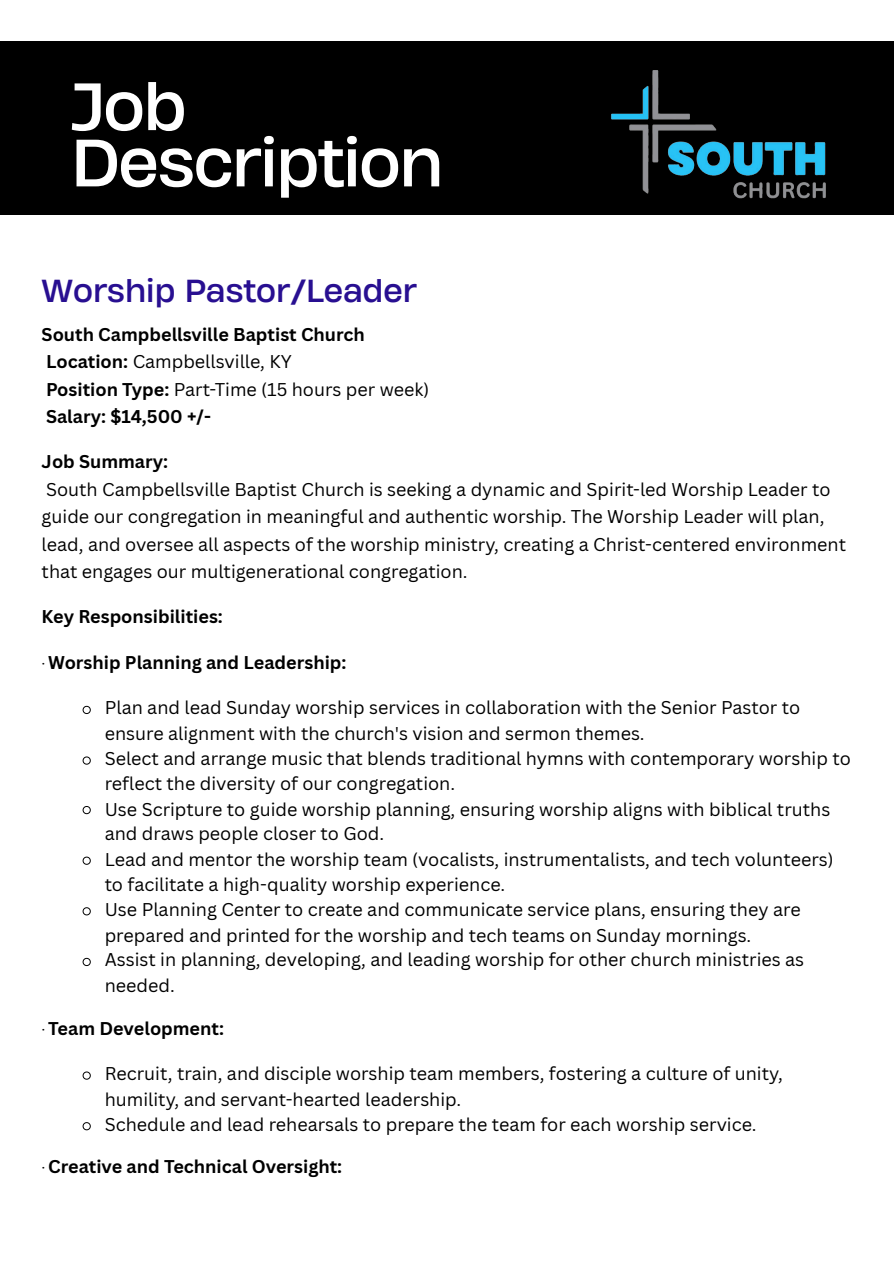
<style>
.page{position:relative;width:894px;height:1263px;background:#fff}
.page>*{position:absolute;margin:0;border:0;box-sizing:border-box;transform-origin:0 0}
.t1{font:62.85px/56.2px "Heading Now 74";letter-spacing:-.025em;color:#fff}
.t2{font:30px "Heading Now 74";color:#280f91}
.t3{font:18px/27.6px "Canva Sans";color:#000}
.t4{font:700 18px/27.3px "Canva Sans";color:#000}
.s1{font-weight:400}
.s2{font-weight:700}
.s3{font-weight:400;font-size:15px}
</style>
<div class="page">
<div style="left:0;top:42px;width:893px;height:173px;background:#000"></div>
<img style="left:611px;top:70px;width:215px;height:129px">
<svg style="left:82px;top:706px;width:9px;height:8px"></svg>
<svg style="left:82px;top:756px;width:9px;height:9px"></svg>
<svg style="left:82px;top:806px;width:9px;height:8px"></svg>
<svg style="left:82px;top:856px;width:9px;height:9px"></svg>
<svg style="left:82px;top:907px;width:9px;height:9px"></svg>
<svg style="left:82px;top:958px;width:9px;height:8px"></svg>
<svg style="left:82px;top:1071px;width:9px;height:9px"></svg>
<svg style="left:82px;top:1122px;width:9px;height:8px"></svg>
<p class="t1" style="left:71px;top:77px;width:374px">Job<br>Description</p>
<h1 class="t2" style="left:42px;top:270px;width:377px">Worship Pastor/Leader</h1>
<h2 class="t4" style="left:42px;top:320px;width:389px">South Campbellsville Baptist Church Location: <span class="s1">Campbellsville, KY<br></span>Position Type: <span class="s1">Part-Time (15 hours per week)<br></span>Salary: $14,500 +/-</h2>
<h2 class="t3" style="left:42px;top:447px;width:805px"><span class="s2">Job Summary:<br></span>South Campbellsville Baptist Church is seeking a dynamic and Spirit-led Worship Leader to guide our congregation in meaningful and authentic worship. The Worship Leader will plan, lead, and oversee all aspects of the worship ministry, creating a Christ-centered environment that engages our multigenerational congregation.</h2>
<h2 class="t4" style="left:42px;top:603px;width:183px">Key Responsibilities:</h2>
<p class="t4" style="left:42px;top:649px;width:306px"><span class="s3">·</span> Worship Planning and Leadership:</p>
<p class="t3" style="left:105px;top:694px;width:696px;line-height:25.8px">Plan and lead Sunday worship services in collaboration with the Senior Pastor to ensure alignment with the church's vision and sermon themes.</p>
<p class="t3" style="left:105px;top:746px;width:747px;line-height:24.8px">Select and arrange music that blends traditional hymns with contemporary worship to reflect the diversity of our congregation.</p>
<p class="t3" style="left:105px;top:796px;width:727px;line-height:24.8px">Use Scripture to guide worship planning, ensuring worship aligns with biblical truths and draws people closer to God.</p>
<p class="t3" style="left:105px;top:847px;width:730px;line-height:24.8px">Lead and mentor the worship team (vocalists, instrumentalists, and tech volunteers) to facilitate a high-quality worship experience.</p>
<p class="t3" style="left:105px;top:896px;width:697px;line-height:25.8px">Use Planning Center to create and communicate service plans, ensuring they are prepared and printed for the worship and tech teams on Sunday mornings.</p>
<p class="t3" style="left:105px;top:946px;width:700px;line-height:25.8px">Assist in planning, developing, and leading worship for other church ministries as needed.</p>
<p class="t4" style="left:42px;top:1014px;width:184px"><span class="s3">·</span> Team Development:</p>
<p class="t3" style="left:105px;top:1060px;width:679px;line-height:25.8px">Recruit, train, and disciple worship team members, fostering a culture of unity, humility, and servant-hearted leadership.</p>
<p class="t3" style="left:105px;top:1110px;width:653px">Schedule and lead rehearsals to prepare the team for each worship service.</p>
<p class="t4" style="left:42px;top:1153px;width:302px"><span class="s3">·</span> Creative and Technical Oversight:</p>
</div>
